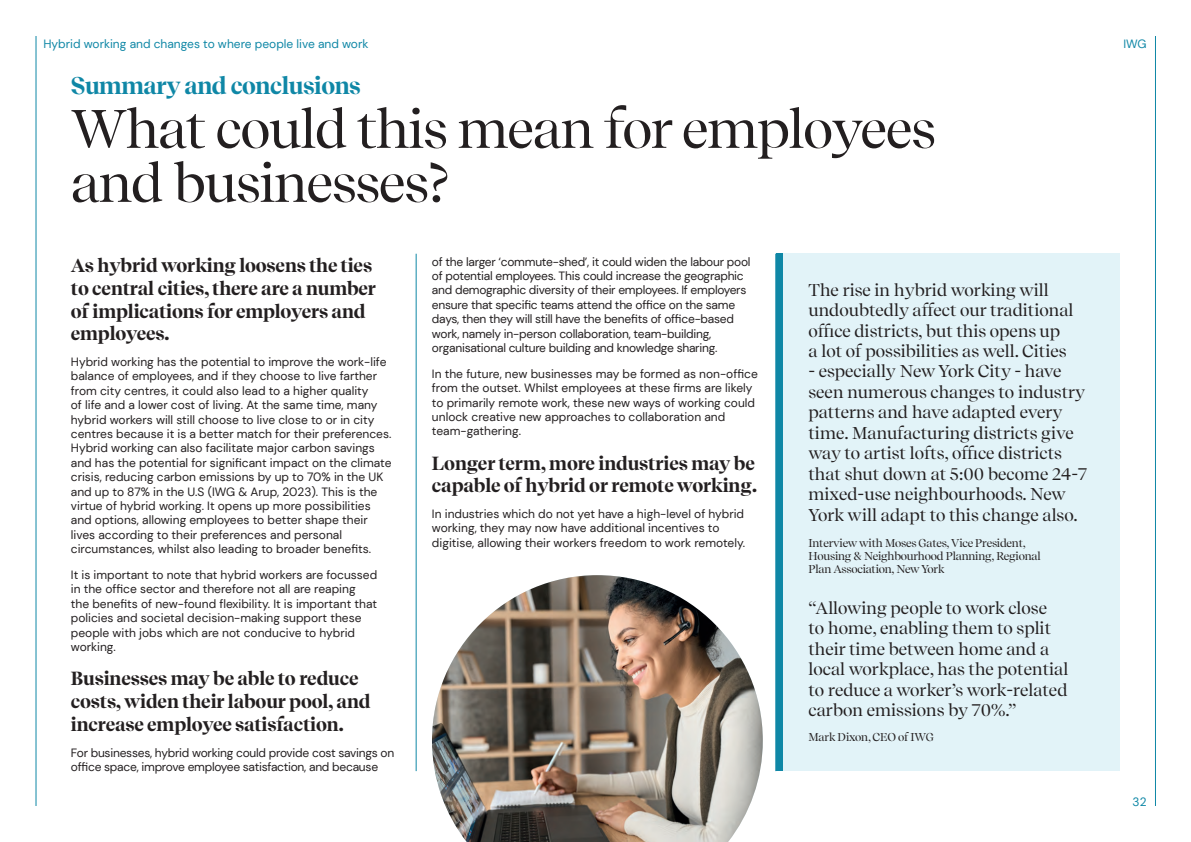
<style>
.page{position:relative;width:1191px;height:842px;background:#fff}
.page>*{position:absolute;margin:0;border:0;box-sizing:border-box;transform-origin:0 0}
.t1{font:54px/54px "Recife Display";letter-spacing:-.02em;color:#231f20}
.t2{font:700 24px "Recife Display";letter-spacing:-.02em;color:#0f87a6}
.t3{font:700 19px/22.8px "Recife Display";letter-spacing:-.01em;color:#231f20}
.t4{font:17.1px/20.5px "Recife Display";color:#231f20}
.t5{font:12px/14.4px "DM Sans";color:#231f20}
.t6{font:12px/14.4px "DM Sans";letter-spacing:-.02em;color:#231f20}
.t7{font:12px "DM Sans";color:#0f87a6}
.t8{font:11.4px/13.3px "Recife Display";letter-spacing:-.02em;color:#231f20}
</style>
<div class="page">
<hr style="left:36px;top:36px;width:1px;height:770px;background:#0f87a6">
<hr style="left:1155px;top:36px;width:1px;height:770px;background:#0f87a6">
<hr style="left:416px;top:254px;width:1px;height:517px;background:#0f87a6">
<hr style="left:775px;top:254px;width:1px;height:517px;background:#0f87a6">
<div style="left:782px;top:254px;width:338px;height:517px;background:#e2f3f8"></div>
<div style="left:776px;top:254px;width:6px;height:517px;background:#0f87a6"></div>
<img style="left:432px;top:575px;width:331px;height:267px">
<p class="t7" style="left:43px;top:36px;width:326px">Hybrid working and changes to where people live and work</p>
<p class="t7" style="left:1123px;top:36px;width:25px">IWG</p>
<h2 class="t2" style="left:71px;top:68px;width:291px">Summary and conclusions</h2>
<h1 class="t1" style="left:71px;top:99px;width:866px">What could this mean for employees and businesses?</h1>
<h3 class="t3" style="left:71px;top:253px;width:307px">As hybrid working loosens the ties to central cities, there are a number of implications for employers and employees.</h3>
<p class="t5" style="left:71px;top:355px;width:322px">Hybrid working has the potential to improve the work-life balance of employees, and if they choose to live farther from city centres, it could also lead to a higher quality<br>of life and a lower cost of living. At the same time, many hybrid workers will still choose to live close to or in city centres because it is a better match for their preferences.<br>Hybrid working can also facilitate major carbon savings and has the potential for significant impact on the climate crisis, reducing carbon emissions by up to 70% in the UK and up to 87% in the U.S (IWG &amp; Arup, 2023). This is the virtue of hybrid working. It opens up more possibilities and options, allowing employees to better shape their lives according to their preferences and personal circumstances, whilst also leading to broader benefits.</p>
<p class="t5" style="left:71px;top:568px;width:308px">It is important to note that hybrid workers are focussed in the office sector and therefore not all are reaping<br>the benefits of new-found flexibility. It is important that policies and societal decision-making support these people with jobs which are not conducive to hybrid working.</p>
<h3 class="t3" style="left:71px;top:666px;width:301px">Businesses may be able to reduce costs, widen their labour pool, and increase employee satisfaction.</h3>
<p class="t6" style="left:71px;top:745px;width:325px">For businesses, hybrid working could provide cost savings on office space, improve employee satisfaction, and because</p>
<p class="t6" style="left:432px;top:254px;width:320px">of the larger ‘commute-shed’, it could widen the labour pool of potential employees. This could increase the geographic and demographic diversity of their employees. If employers ensure that specific teams attend the office on the same days, then they will still have the benefits of office-based work, namely in-person collaboration, team-building, organisational culture building and knowledge sharing.</p>
<p class="t5" style="left:432px;top:366px;width:327px">In the future, new businesses may be formed as non-office from the outset. Whilst employees at these firms are likely to primarily remote work, these new ways of working could unlock creative new approaches to collaboration and team-gathering.</p>
<h3 class="t3" style="left:432px;top:451px;width:327px">Longer term, more industries may be capable of hybrid or remote working.</h3>
<p class="t5" style="left:432px;top:507px;width:315px">In industries which do not yet have a high-level of hybrid working, they may now have additional incentives to digitise, allowing their workers freedom to work remotely.</p>
<h3 class="t4" style="left:808px;top:278px;width:266px">The rise in hybrid working will undoubtedly affect our traditional office districts, but this opens up a lot of possibilities as well. Cities</h3>
<p class="t4" style="left:808px;top:360px;width:280px">- especially New York City - have seen numerous changes to industry patterns and have adapted every time. Manufacturing districts give way to artist lofts, office districts that shut down at 5:00 become 24-7 mixed-use neighbourhoods. New York will adapt to this change also.</p>
<p class="t8" style="left:808px;top:536px;width:234px">Interview with Moses Gates, Vice President,<br>Housing &amp; Neighbourhood Planning, Regional<br>Plan Association, New York</p>
<h3 class="t4" style="left:808px;top:597px;width:261px">“Allowing people to work close<br>to home, enabling them to split their time between home and a local workplace, has the potential to reduce a worker’s work-related carbon emissions by 70%.”</h3>
<p class="t8" style="left:808px;top:729px;width:127px">Mark Dixon, CEO of IWG</p>
<p class="t7" style="left:1132px;top:794px;width:15px">32</p>
</div>
